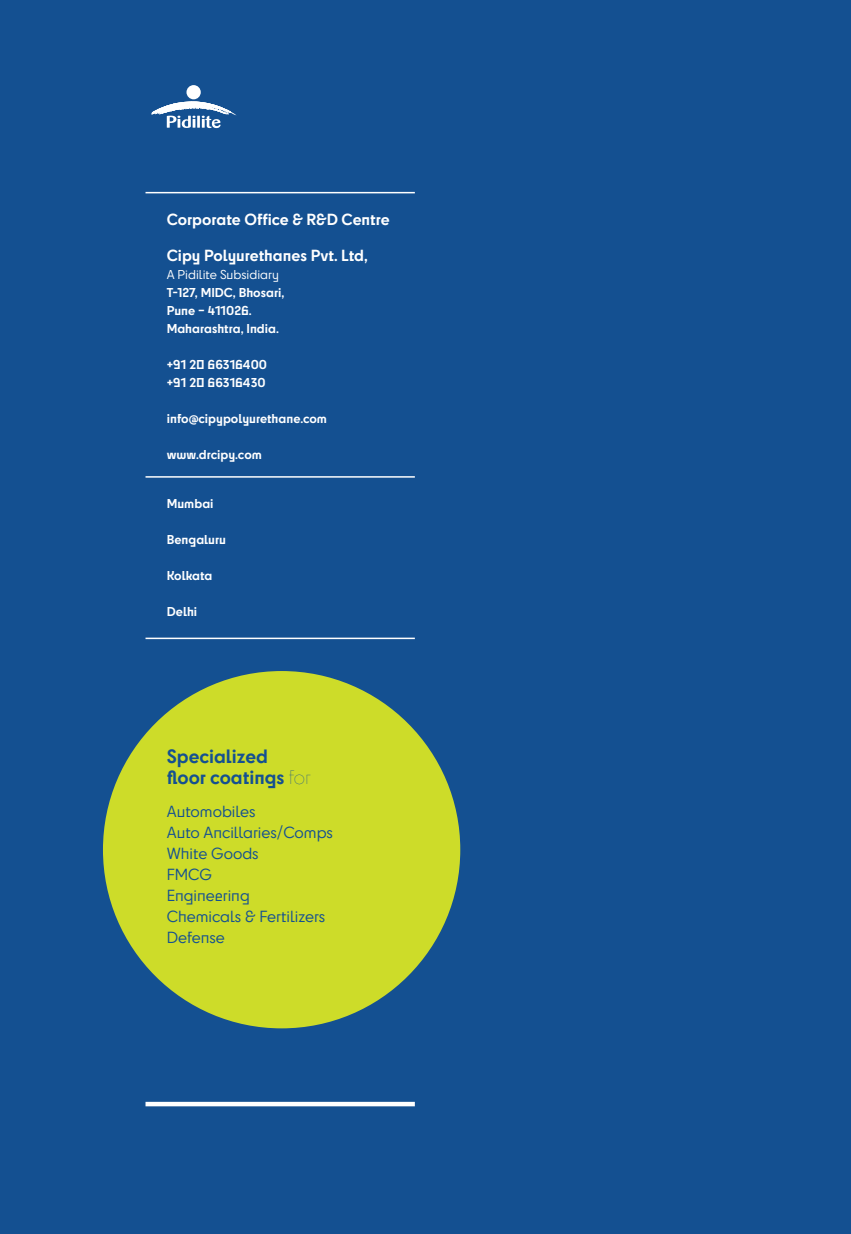
<style>
.page{position:relative;width:851px;height:1234px;background:#fff}
.page>*{position:absolute;margin:0;border:0;box-sizing:border-box;transform-origin:0 0}
.t1{font:700 18px/21px "Cy";color:#145091}
.t2{font:15px/21px "Cy";color:#145091}
.t3{font:700 15px "Cy";color:#fff}
.t4{font:700 12px/18px "Cy";color:#fff}
.t5{font:12px "Cy";color:#fff}
.s1{font-weight:200}
</style>
<div class="page">
<div style="left:0;top:0;width:850px;height:1233px;background:#145091"></div>
<div style="left:103px;top:671px;width:357px;height:357px;background:#cddc29;border-radius:50%"></div>
<div style="left:145px;top:1101px;width:270px;height:5px;background:#fff"></div>
<hr style="left:145px;top:476px;width:270px;height:1px;background:#fff">
<hr style="left:145px;top:637px;width:270px;height:2px;background:#fff">
<hr style="left:145px;top:192px;width:270px;height:1px;background:#fff">
<div style="left:186px;top:85px;width:15px;height:14px;background:#fff;border-radius:50%"></div>
<svg style="left:151px;top:101px;width:85px;height:27px"></svg>
<p class="t3" style="left:167px;top:208px;width:224px">Corporate Office &amp; R&amp;D Centre</p>
<p class="t3" style="left:167px;top:244px;width:202px">Cipy Polyurethanes Pvt. Ltd,</p>
<p class="t5" style="left:167px;top:265px;width:114px">A Pidilite Subsidiary</p>
<p class="t4" style="left:167px;top:282px;width:119px">T-127, MIDC, Bhosari,<br>Pune – 411026.<br>Maharashtra, India.</p>
<p class="t4" style="left:167px;top:354px;width:102px">+91 20 66316400 +91 20 66316430</p>
<p class="t4" style="left:167px;top:408px;width:162px">info@cipypolyurethane.com</p>
<p class="t4" style="left:167px;top:444px;width:97px">www.drcipy.com</p>
<p class="t4" style="left:167px;top:494px;width:48px">Mumbai</p>
<p class="t4" style="left:167px;top:530px;width:61px">Bengaluru</p>
<p class="t4" style="left:167px;top:566px;width:47px">Kolkata</p>
<p class="t4" style="left:167px;top:602px;width:32px">Delhi</p>
<h1 class="t1" style="left:167px;top:745px;width:145px">Specialized floor coatings <span class="s1">for</span></h1>
<p class="t2" style="left:167px;top:800px;width:168px">Automobiles<br>Auto Ancillaries/Comps<br>White Goods<br>FMCG<br>Engineering<br>Chemicals &amp; Fertilizers<br>Defense</p>
</div>
